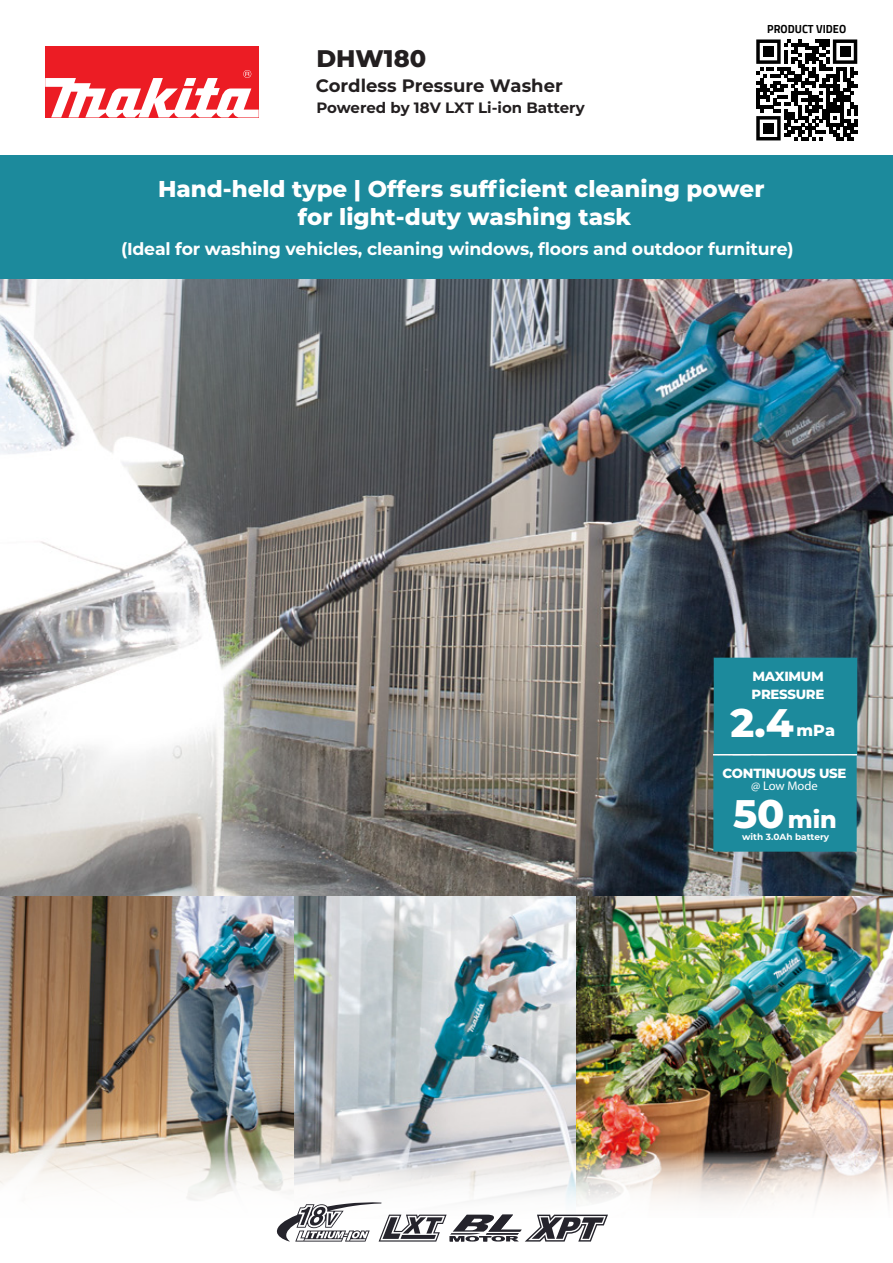
<style>
.page{position:relative;width:893px;height:1263px;background:#fff}
.page>*{position:absolute;margin:0;border:0;box-sizing:border-box;transform-origin:0 0}
.t1{font:800 39.9px "Montserrat";color:#fff}
.t2{font:800 24px "Montserrat";color:#231f20}
.t3{font:800 23.85px "Montserrat";color:#fff}
.t4{font:800 22.95px/27.5px "Montserrat";color:#fff;text-align:center}
.t5{font:700 18px "Montserrat";color:#231f20}
.t6{font:700 17.25px "Montserrat";letter-spacing:-.01em;color:#fff}
.t7{font:800 16.05px "Montserrat";color:#fff}
.t8{font:700 15px "Montserrat";color:#231f20}
.t9{font:800 13.35px/18px "Montserrat";letter-spacing:-.025em;color:#fff}
.t10{font:12.6px "Myriad Pro";color:#fff}
.t11{font:700 11.7px "Cairo";color:#000;scale:.94 1}
.t12{font:700 8.85px "Montserrat";color:#fff}
.s1{font-size:39.9px}
</style>
<div class="page">
<img style="left:1px;top:279px;width:892px;height:618px">
<img style="left:1px;top:897px;width:892px;height:254px">
<div style="left:1px;top:155px;width:892px;height:124px;background:#1c8a9c"></div>
<div style="left:45px;top:46px;width:214px;height:71px;background:#ec1c24"></div>
<svg style="left:45px;top:70px;width:214px;height:47px"></svg>
<div style="left:713px;top:658px;width:144px;height:194px;background:#1c8a9c"></div>
<svg style="left:0;top:1151px;width:893px;height:91px"></svg>
<svg style="left:276px;top:1202px;width:332px;height:39px"></svg>
<hr style="left:713px;top:754px;width:144px;height:1px;background:#fff">
<svg style="left:756px;top:39px;width:101px;height:101px"></svg>
<div style="left:763px;top:123px;width:11px;height:10px;background:#000"></div>
<p class="t2" style="left:316px;top:41px;width:111px">DHW180</p>
<p class="t8" style="left:316px;top:97px;width:270px">Powered by 18V LXT Li-ion Battery</p>
<p class="t5" style="left:316px;top:72px;width:248px">Cordless Pressure Washer</p>
<p class="t11" style="left:767px;top:22px;width:85px">PRODUCT VIDEO</p>
<p class="t4" style="left:158px;top:174px;width:608px">Hand-held type | Offers sufficient cleaning power for light-duty washing task</p>
<p class="t6" style="left:121px;top:236px;width:674px">(Ideal for washing vehicles, cleaning windows, floors and outdoor furniture)</p>
<p class="t9" style="left:752px;top:667px;width:74px">MAXIMUM<br>PRESSURE</p>
<h1 class="t1" style="left:730px;top:693px;width:65px">2.4</h1>
<p class="t7" style="left:796px;top:719px;width:40px">mPa</p>
<p class="t9" style="left:722px;top:763px;width:125px">CONTINUOUS USE</p>
<p class="t3" style="left:733px;top:802px;width:105px"><span class="s1">50</span>min</p>
<p class="t10" style="left:751px;top:778px;width:68px">@ Low Mode</p>
<p class="t12" style="left:742px;top:831px;width:89px">with 3.0Ah battery</p>
</div>
